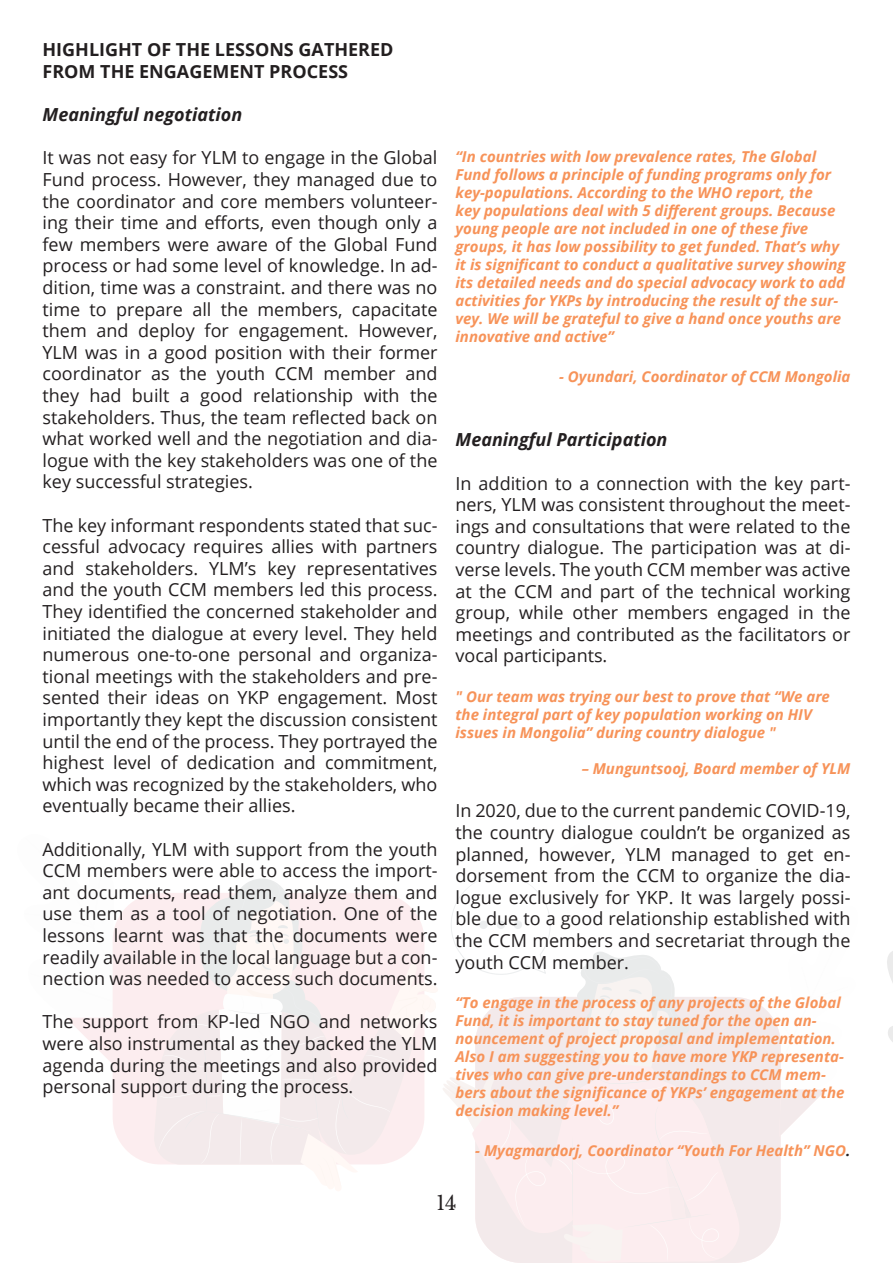
<style>
.page{position:relative;width:893px;height:1263px;background:#fff}
.page>*{position:absolute;margin:0;border:0;box-sizing:border-box;transform-origin:0 0}
.t1{font:19.5px "Libre Baskerville";color:#231f20}
.t2{font:18px/21.6px "Open Sans";color:#231f20;text-align:justify}
.t3{font:700 18px/21.6px "Open Sans";color:#231f20}
.t4{font:italic 700 18px "Open Sans";color:#231f20}
.t5{font:italic 700 15px/18px "Open Sans";color:#f79359}
.s1{color:#231f20}
</style>
<div class="page">
<svg style="left:887px;top:951px;width:6px;height:91px"></svg>
<svg style="left:67px;top:878px;width:759px;height:385px"></svg>
<p class="t3" style="left:43px;top:39px;width:353px">HIGHLIGHT OF THE LESSONS GATHERED<br>FROM THE ENGAGEMENT PROCESS</p>
<p class="t4" style="left:43px;top:102px;width:201px">Meaningful negotiation</p>
<p class="t2" style="left:43px;top:146px;width:396px">It was not easy for YLM to engage in the Global Fund process. However, they managed due to the coordinator and core members volunteer&shy;ing their time and efforts, even though only a few members were aware of the Global Fund process or had some level of knowledge. In ad&shy;dition, time was a constraint. and there was no time to prepare all the members, capacitate them and deploy for engagement. However, YLM was in a good position with their former coordinator as the youth CCM member and they had built a good relationship with the stakeholders. Thus, the team reflected back on what worked well and the negotiation and dia&shy;logue with the key stakeholders was one of the key successful strategies.</p>
<p class="t2" style="left:43px;top:514px;width:396px">The key informant respondents stated that suc&shy;cessful advocacy requires allies with partners and stakeholders. YLM’s key representatives and the youth CCM members led this process.<br>They identified the concerned stakeholder and initiated the dialogue at every level. They held numerous one-to-one personal and organiza&shy;tional meetings with the stakeholders and pre&shy;sented their ideas on YKP engagement. Most importantly they kept the discussion consistent until the end of the process. They portrayed the highest level of dedication and commitment, which was recognized by the stakeholders, who eventually became their allies.</p>
<p class="t2" style="left:43px;top:838px;width:396px">Additionally, YLM with support from the youth CCM members were able to access the import&shy;ant documents, read them, analyze them and use them as a tool of negotiation. One of the lessons learnt was that the documents were readily available in the local language but a con&shy;nection was needed to access such documents.</p>
<p class="t2" style="left:43px;top:1010px;width:396px">The support from KP-led NGO and networks were also instrumental as they backed the YLM agenda during the meetings and also provided personal support during the process.</p>
<p class="t5" style="left:455px;top:147px;width:392px">“In countries with low prevalence rates, The Global Fund follows a principle of funding programs only for key-populations. According to the WHO report, the<br>key populations deal with 5 different groups. Because young people are not included in one of these five groups, it has low possibility to get funded. That’s why it is significant to conduct a qualitative survey showing its detailed needs and do special advocacy work to add activities for YKPs by introducing the result of the sur&shy;vey. We will be grateful to give a hand once youths are innovative and active”</p>
<p class="t5" style="left:559px;top:367px;width:293px">- Oyundari, Coordinator of CCM Mongolia</p>
<p class="t4" style="left:455px;top:427px;width:214px">Meaningful Participation</p>
<p class="t2" style="left:455px;top:472px;width:396px">In addition to a connection with the key part&shy;ners, YLM was consistent throughout the meet&shy;ings and consultations that were related to the country dialogue. The participation was at di&shy;verse levels. The youth CCM member was active at the CCM and part of the technical working group, while other members engaged in the meetings and contributed as the facilitators or vocal participants.</p>
<p class="t5" style="left:455px;top:687px;width:376px">" Our team was trying our best to prove that “We are the integral part of key population working on HIV issues in Mongolia” during country dialogue "</p>
<p class="t5" style="left:582px;top:759px;width:270px">– Munguntsooj, Board member of YLM</p>
<p class="t2" style="left:455px;top:799px;width:396px">In 2020, due to the current pandemic COVID-19, the country dialogue couldn’t be organized as planned, however, YLM managed to get en&shy;dorsement from the CCM to organize the dia&shy;logue exclusively for YKP. It was largely possi&shy;ble due to a good relationship established with the CCM members and secretariat through the youth CCM member.</p>
<p class="t5" style="left:455px;top:993px;width:390px">“To engage in the process of any projects of the Global Fund, it is important to stay tuned for the open an&shy;nouncement of project proposal and implementation.<br>Also I am suggesting you to have more YKP representa&shy;tives who can give pre-understandings to CCM mem&shy;bers about the significance of YKPs’ engagement at the decision making level.”</p>
<p class="t5" style="left:475px;top:1141px;width:377px">- Myagmardorj, Coordinator “Youth For Health” NGO<span class="s1">.</span></p>
<p class="t1" style="left:436px;top:1191px;width:22px">14</p>
</div>
